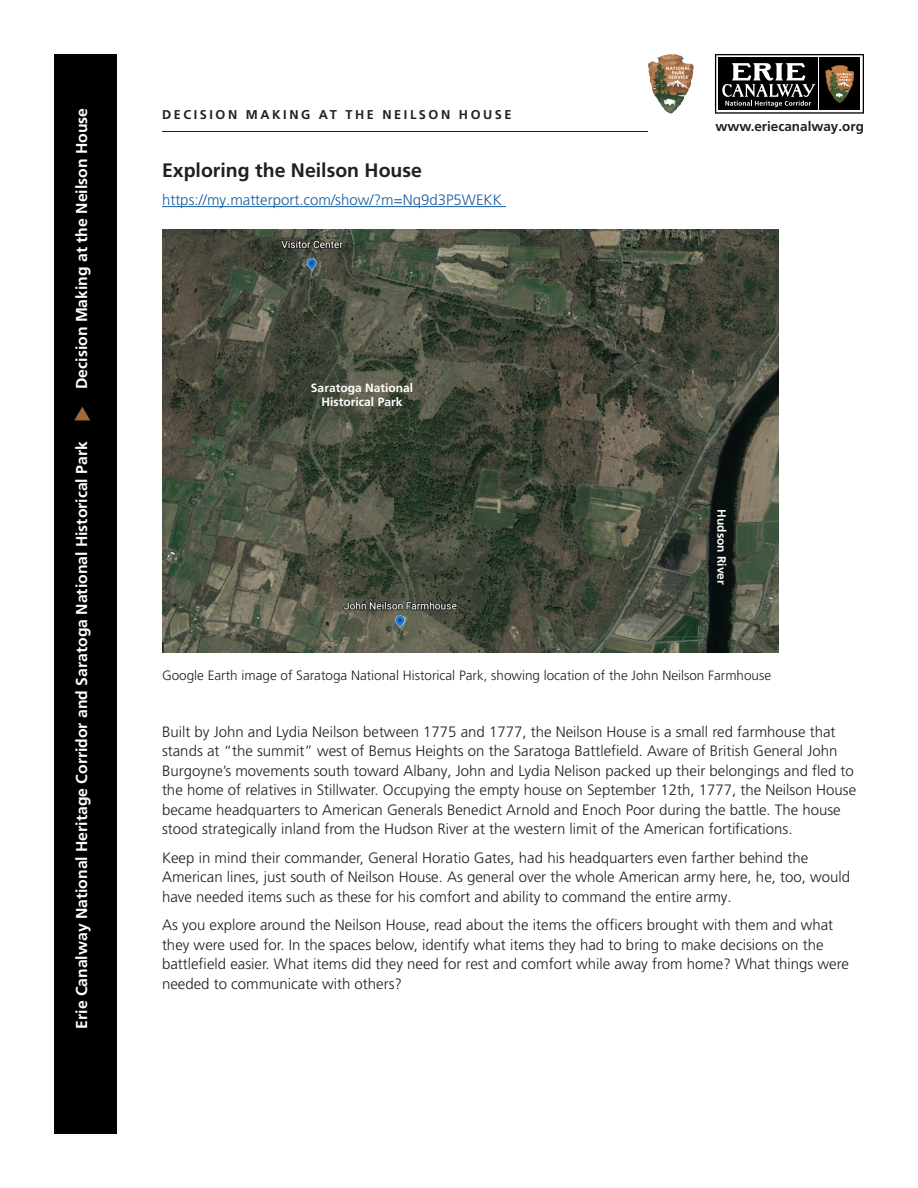
<style>
.page{position:relative;width:918px;height:1188px;background:#fff}
.page>*{position:absolute;margin:0;border:0;box-sizing:border-box;transform-origin:0 0}
.Sub1{font:700 19.5px "Frutiger LT Pro";color:#231f20}
.t1{font:700 15.75px "Frutiger LT Pro";color:#fff}
.Text{font:300 15px/19.5px "Frutiger LT Pro";color:#231f20}
.Text-2{font:300 15px "Frutiger LT Pro";color:#175d9e}
.t2{font:300 13.5px "Frutiger LT Pro";color:#231f20}
.t3{font:700 13.5px "Frutiger LT Pro";color:#231f20}
.Question_title{font:700 12.75px "Frutiger LT Pro";letter-spacing:.2em;color:#231f20}
.Credit{font:700 12px/13.5px "Frutiger LT Pro";color:#fff;text-align:center}
</style>
<div class="page">
<svg style="left:715px;top:54px;width:149px;height:60px"></svg>
<div style="left:54px;top:54px;width:63px;height:1080px;background:#000001"></div>
<img style="left:660px;top:54px;width:15px;height:3px">
<hr style="left:162px;top:206px;width:344px;height:1px;background:#175d9e">
<hr style="left:162px;top:131px;width:486px;height:1px;background:#231f20">
<img style="left:162px;top:229px;width:616px;height:423px">
<p class="t1" style="left:72px;top:389px;width:282px;rotate:-90deg">Decision Making at the Neilson House</p>
<p class="t1" style="left:72px;top:1029px;width:589px;rotate:-90deg">Erie Canalway National Heritage Corridor and Saratoga National Historical Park</p>
<p class="Question_title" style="left:162px;top:107px;width:351px">DECISION MAKING AT THE NEILSON HOUSE</p>
<p class="Sub1" style="left:162px;top:158px;width:262px">Exploring the Neilson House</p>
<p class="Text-2" style="left:162px;top:191px;width:341px">https://my.matterport.com/show/?m=Nq9d3P5WEKK</p>
<p class="Credit" style="left:311px;top:381px;width:104px">Saratoga National<br>Historical Park</p>
<p class="t3" style="left:715px;top:118px;width:150px">www.eriecanalway.org</p>
<p class="Credit" style="left:729px;top:509px;width:77px;rotate:90deg">Hudson River</p>
<p class="t2" style="left:162px;top:667px;width:611px">Google Earth image of Saratoga National Historical Park, showing location of the John Neilson Farmhouse</p>
<p class="Text" style="left:162px;top:722px;width:696px">Built by John and Lydia Neilson between 1775 and 1777, the Neilson House is a small red farmhouse that stands at “the summit” west of Bemus Heights on the Saratoga Battlefield. Aware of British General John Burgoyne’s movements south toward Albany, John and Lydia Nelison packed up their belongings and fled to the home of relatives in Stillwater. Occupying the empty house on September 12th, 1777, the Neilson House became headquarters to American Generals Benedict Arnold and Enoch Poor during the battle. The house stood strategically inland from the Hudson River at the western limit of the American fortifications.</p>
<p class="Text" style="left:162px;top:848px;width:690px">Keep in mind their commander, General Horatio Gates, had his headquarters even farther behind the<br>American lines, just south of Neilson House. As general over the whole American army here, he, too, would have needed items such as these for his comfort and ability to command the entire army.</p>
<p class="Text" style="left:162px;top:915px;width:689px">As you explore around the Neilson House, read about the items the officers brought with them and what they were used for. In the spaces below, identify what items they had to bring to make decisions on the battlefield easier. What items did they need for rest and comfort while away from home? What things were needed to communicate with others?</p>
</div>
